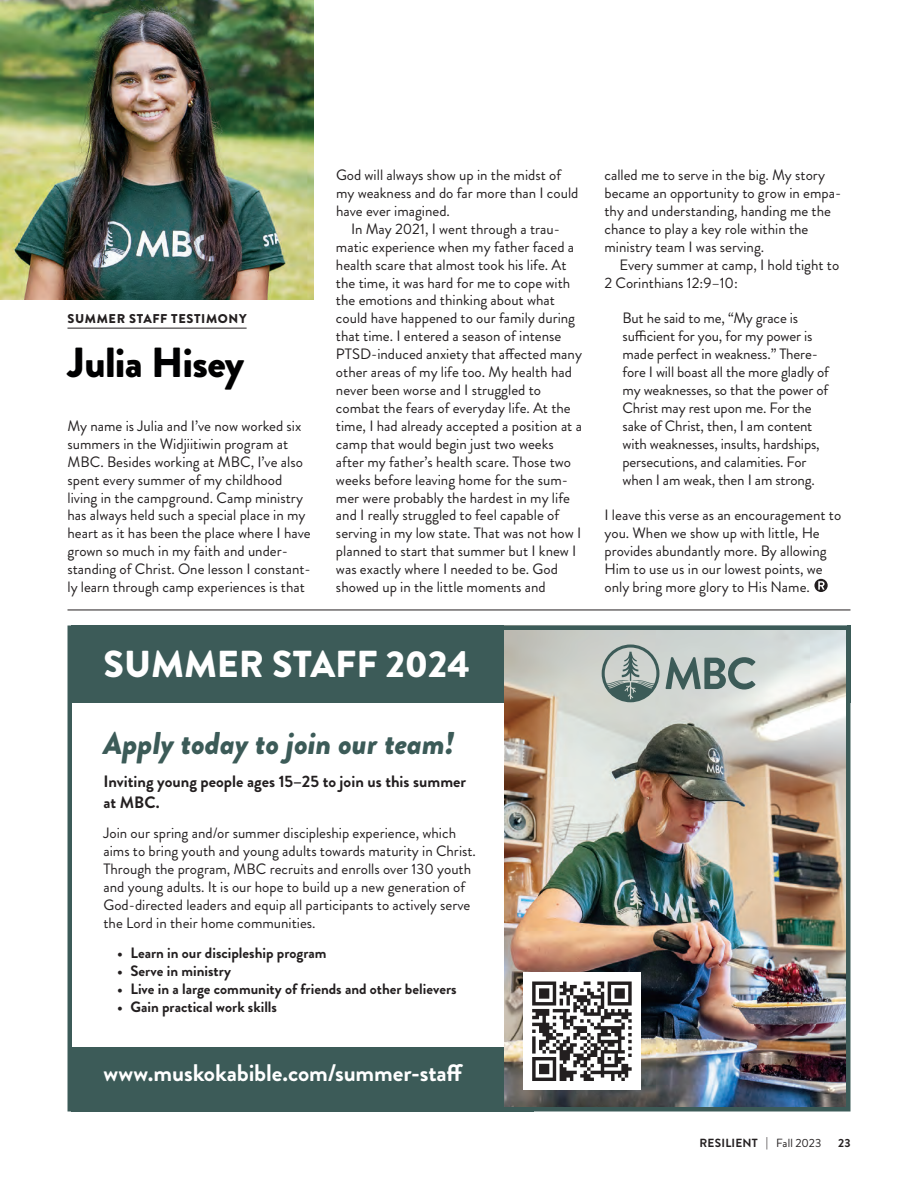
<style>
.page{position:relative;width:918px;height:1188px;background:#fff}
.page>*{position:absolute;margin:0;border:0;box-sizing:border-box;transform-origin:0 0}
.MBC_COL_hedline{font:900 42px "Brandon Grotesque";letter-spacing:-.02em;color:#000001}
.t1{font:900 37.5px "Brandon Grotesque";color:#fff}
.t2{font:italic 900 31.5px "Brandon Grotesque";color:#3c5b58}
.t3{font:700 24px "Brandon Grotesque";letter-spacing:-.005em;color:#fff}
.t4{font:700 16.5px/21px "Brandon Grotesque";color:#231f20}
.MBC_BODY_SANS_IND{font:15px/17.9px "Brandon Grotesque";color:#231f20}
.MBC_BODY_SANS_noIND{font:15px/17.9px "Brandon Grotesque";color:#231f20}
.t5{font:700 15px "Brandon Grotesque";color:#231f20}
.MBC_SANS_subhed2_line{font:900 12.75px "Brandon Grotesque";letter-spacing:.05em;color:#231f20}
.t6{font:700 11.85px "Brandon Grotesque";letter-spacing:.02em;color:#231f20}
.s1{font-weight:400}
</style>
<div class="page">
<div style="left:71px;top:625px;width:779px;height:78px;background:#3c5b58"></div>
<div style="left:71px;top:1047px;width:463px;height:65px;background:#3c5b58"></div>
<img style="left:504px;top:625px;width:343px;height:482px">
<svg style="left:666px;top:657px;width:90px;height:33px"></svg>
<svg style="left:602px;top:645px;width:57px;height:57px"></svg>
<div style="left:68px;top:626px;width:782px;height:486px;border:4px solid #3c5b58"></div>
<div style="left:524px;top:973px;width:117px;height:117px;background:#fff"></div>
<svg style="left:532px;top:982px;width:100px;height:99px"></svg>
<hr style="left:68px;top:610px;width:782px;height:1px;background:#231f20">
<hr style="left:68px;top:328px;width:179px;height:1px;background:#231f20">
<svg style="left:814px;top:579px;width:14px;height:13px"></svg>
<svg style="left:818px;top:581px;width:7px;height:9px"></svg>
<img style="left:0;top:0;width:313px;height:300px">
<h2 class="MBC_SANS_subhed2_line" style="left:68px;top:310px;width:181px">SUMMER STAFF TESTIMONY</h2>
<h1 class="MBC_COL_hedline" style="left:68px;top:333px;width:178px">Julia Hisey</h1>
<p class="MBC_BODY_SANS_noIND" style="left:68px;top:417px;width:245px">My name is Julia and I’ve now worked six summers in the Widjiitiwin program at MBC. Besides working at MBC, I’ve also spent every summer of my childhood living in the campground. Camp ministry has always held such a special place in my heart as it has been the place where I have grown so much in my faith and under&shy;standing of Christ. One lesson I constant&shy;ly learn through camp experiences is that</p>
<p class="MBC_BODY_SANS_noIND" style="left:336px;top:166px;width:244px">God will always show up in the midst of my weakness and do far more than I could have ever imagined.</p>
<p class="MBC_BODY_SANS_IND" style="left:336px;top:220px;width:248px;text-indent:15px">In May 2021, I went through a trau&shy;matic experience when my father faced a health scare that almost took his life. At the time, it was hard for me to cope with the emotions and thinking about what could have happened to our family during that time. I entered a season of intense PTSD-induced anxiety that affected many other areas of my life too. My health had never been worse and I struggled to combat the fears of everyday life. At the time, I had already accepted a position at a camp that would begin just two weeks after my father’s health scare. Those two weeks before leaving home for the sum&shy;mer were probably the hardest in my life and I really struggled to feel capable of serving in my low state. That was not how I planned to start that summer but I knew I was exactly where I needed to be. God showed up in the little moments and</p>
<p class="t1" style="left:104px;top:638px;width:368px">SUMMER STAFF 2024</p>
<p class="t2" style="left:104px;top:721px;width:353px">Apply today to join our team!</p>
<p class="t4" style="left:104px;top:771px;width:364px">Inviting young people ages 15–25 to join us this summer at MBC.</p>
<p class="MBC_BODY_SANS_IND" style="left:104px;top:824px;width:374px">Join our spring and/or summer discipleship experience, which aims to bring youth and young adults towards maturity in Christ.<br>Through the program, MBC recruits and enrolls over 130 youth and young adults. It is our hope to build up a new generation of God-directed leaders and equip all participants to actively serve the Lord in their home communities.</p>
<p class="t5" style="left:117px;top:943px;width:211px">• Learn in our discipleship program</p>
<p class="t5" style="left:117px;top:961px;width:116px">• Serve in ministry</p>
<p class="t5" style="left:117px;top:979px;width:341px">• Live in a large community of friends and other believers</p>
<p class="t5" style="left:117px;top:997px;width:162px">• Gain practical work skills</p>
<p class="t3" style="left:104px;top:1056px;width:361px">www.muskokabible.com/summer-staff</p>
<p class="MBC_BODY_SANS_IND" style="left:604px;top:166px;width:238px">called me to serve in the big. My story became an opportunity to grow in empa&shy;thy and understanding, handing me the chance to play a key role within the ministry team I was serving.</p>
<p class="MBC_BODY_SANS_IND" style="left:604px;top:256px;width:236px;text-indent:15px">Every summer at camp, I hold tight to<br>2 Corinthians 12:9–10:</p>
<p class="MBC_BODY_SANS_noIND" style="left:622px;top:310px;width:208px">But he said to me, “My grace is sufficient for you, for my power is made perfect in weakness.” There&shy;fore I will boast all the more gladly of my weaknesses, so that the power of Christ may rest upon me. For the sake of Christ, then, I am content with weaknesses, insults, hardships, persecutions, and calamities. For when I am weak, then I am strong.</p>
<p class="MBC_BODY_SANS_noIND" style="left:604px;top:507px;width:238px">I leave this verse as an encouragement to you. When we show up with little, He provides abundantly more. By allowing Him to use us in our lowest points, we only bring more glory to His Name.</p>
<p class="t6" style="left:699px;top:1135px;width:124px">RESILIENT <span class="s1">| Fall 2023</span></p>
<p class="t6" style="left:838px;top:1135px;width:14px">23</p>
</div>
